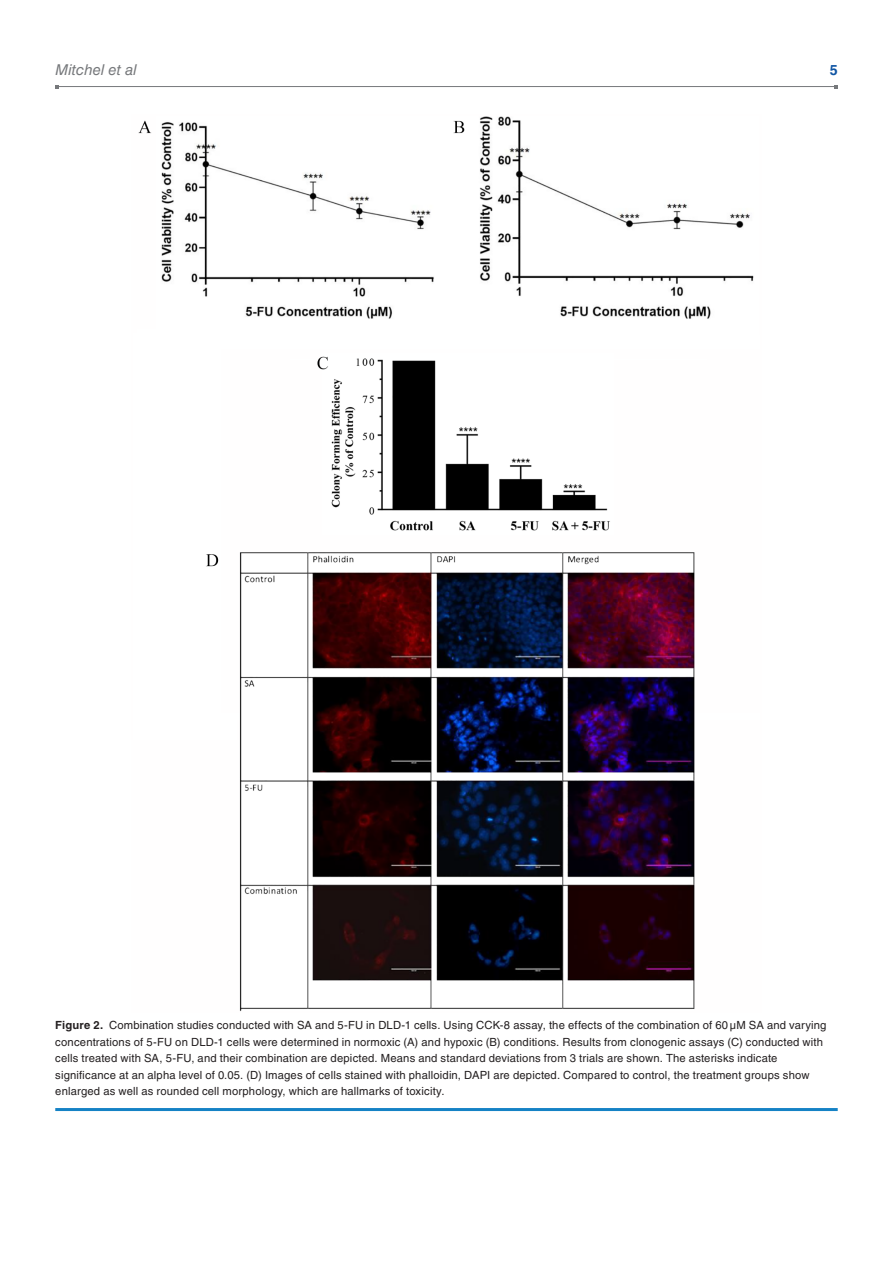
<style>
.page{position:relative;width:893px;height:1263px;background:#fff}
.page>*{position:absolute;margin:0;border:0;box-sizing:border-box;transform-origin:0 0}
.t1{font:italic 15px "Helvetica LT Std";color:#76787b}
.t2{font:700 14.25px "Helvetica LT Std";color:#1055a4}
.t3{font:11.25px/16.5px "Helvetica LT Std";letter-spacing:.015em;color:#231f20}
.s1{font-weight:700}
</style>
<div class="page">
<hr style="left:57px;top:86px;width:779px;height:1px;background:#76787b">
<hr style="left:55px;top:1108px;width:783px;height:3px;background:#1582c5">
<img style="left:138px;top:116px;width:616px;height:896px">
<h1 class="t1" style="left:55px;top:61px;width:83px">Mitchel et al</h1>
<p class="t2" style="left:830px;top:61px;width:9px">5</p>
<p class="t3" style="left:55px;top:1017px;width:773px"><span class="s1">Figure 2.</span> Combination studies conducted with SA and 5-FU in DLD-1 cells. Using CCK-8 assay, the effects of the combination of 60µM SA and varying concentrations of 5-FU on DLD-1 cells were determined in normoxic (A) and hypoxic (B) conditions. Results from clonogenic assays (C) conducted with cells treated with SA, 5-FU, and their combination are depicted. Means and standard deviations from 3 trials are shown. The asterisks indicate significance at an alpha level of 0.05. (D) Images of cells stained with phalloidin, DAPI are depicted. Compared to control, the treatment groups show enlarged as well as rounded cell morphology, which are hallmarks of toxicity.</p>
</div>
